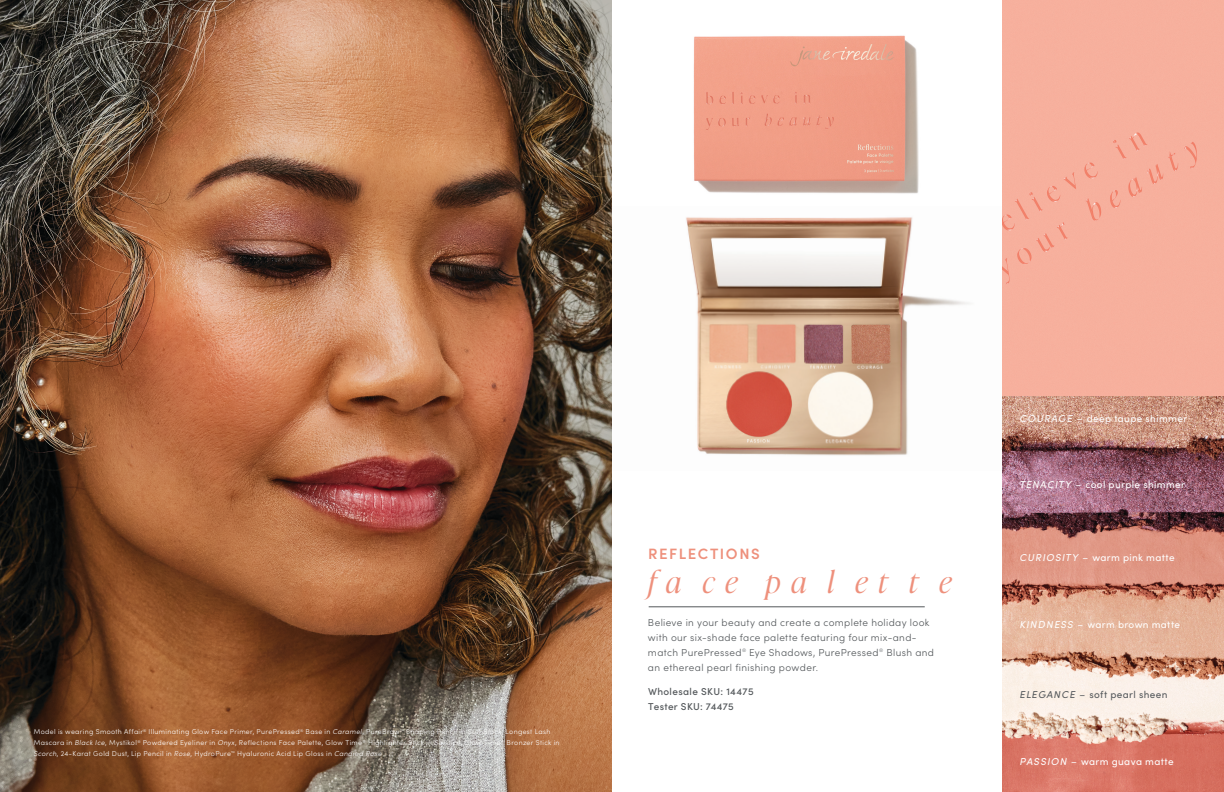
<style>
.page{position:relative;width:1224px;height:792px;background:#fff}
.page>*{position:absolute;margin:0;border:0;box-sizing:border-box;transform-origin:0 0}
.t1{font:italic 300 30px "Ivy Presto Display";letter-spacing:.695em;color:#ee907c}
.t2{font:600 15px "Sofia Pro";letter-spacing:.105em;color:#ee907c}
.t3{font:300 10px/15px "Sofia Pro";letter-spacing:.035em;color:#54585b}
.t4{font:10px "Sofia Pro";letter-spacing:.035em;color:#fff}
.t5{font:500 10px/15px "Sofia Pro";letter-spacing:.035em;color:#54585b}
.t6{font:10px "Sofia Pro";letter-spacing:.04em;color:#54585b}
.t7{font:300 7px/11px "Sofia Pro";letter-spacing:.045em;color:#fff}
.s1{font-style:italic}
</style>
<div class="page">
<img style="left:1002px;top:0;width:222px;height:792px">
<hr style="left:649px;top:607px;width:276px;height:1px;background:#54585b">
<img style="left:0;top:0;width:612px;height:792px">
<img style="left:686px;top:35px;width:283px;height:421px">
<p class="t7" style="left:34px;top:725px;width:527px">Model is wearing Smooth Affair<sup>®</sup> Illuminating Glow Face Primer, PurePressed<sup>®</sup> Base in <span class="s1">Caramel</span>, PureBrow<sup>™</sup> Shaping Pencil in <span class="s1">Soft Black</span>, Longest Lash<br>Mascara in <span class="s1">Black Ice</span>, Mystikol<sup>®</sup> Powdered Eyeliner in <span class="s1">Onyx</span>, Reflections Face Palette, Glow Time<sup>®</sup> Highlighter Stick in <span class="s1">Solstice</span>, Glow Time<sup>®</sup> Bronzer Stick in<br><span class="s1">Scorch</span>, 24-Karat Gold Dust, Lip Pencil in <span class="s1">Rose</span>, HydroPure<sup>™</sup> Hyaluronic Acid Lip Gloss in <span class="s1">Candied Rose</span></p>
<h2 class="t2" style="left:648px;top:542px;width:113px">REFLECTIONS</h2>
<h1 class="t1" style="left:648px;top:560px;width:305px">face palette</h1>
<h3 class="t3" style="left:648px;top:614px;width:288px">Believe in your beauty and create a complete holiday look with our six-shade face palette featuring four mix-and&shy;match PurePressed<sup>®</sup> Eye Shadows, PurePressed<sup>®</sup> Blush and an ethereal pearl finishing powder.</h3>
<h3 class="t5" style="left:648px;top:683px;width:107px">Wholesale SKU: 14475<br>Tester SKU: 74475</h3>
<h3 class="t4" style="left:1020px;top:411px;width:169px"><span class="s1">COURAGE</span> – deep taupe shimmer</h3>
<h3 class="t4" style="left:1020px;top:478px;width:167px"><span class="s1">TENACITY</span> – cool purple shimmer</h3>
<h3 class="t4" style="left:1020px;top:550px;width:156px"><span class="s1">CURIOSITY</span> – warm pink matte</h3>
<h3 class="t4" style="left:1020px;top:617px;width:162px"><span class="s1">KINDNESS</span> – warm brown matte</h3>
<h3 class="t6" style="left:1020px;top:687px;width:149px"><span class="s1">ELEGANCE</span> – soft pearl sheen</h3>
<h3 class="t4" style="left:1020px;top:754px;width:155px"><span class="s1">PASSION</span> – warm guava matte</h3>
</div>
